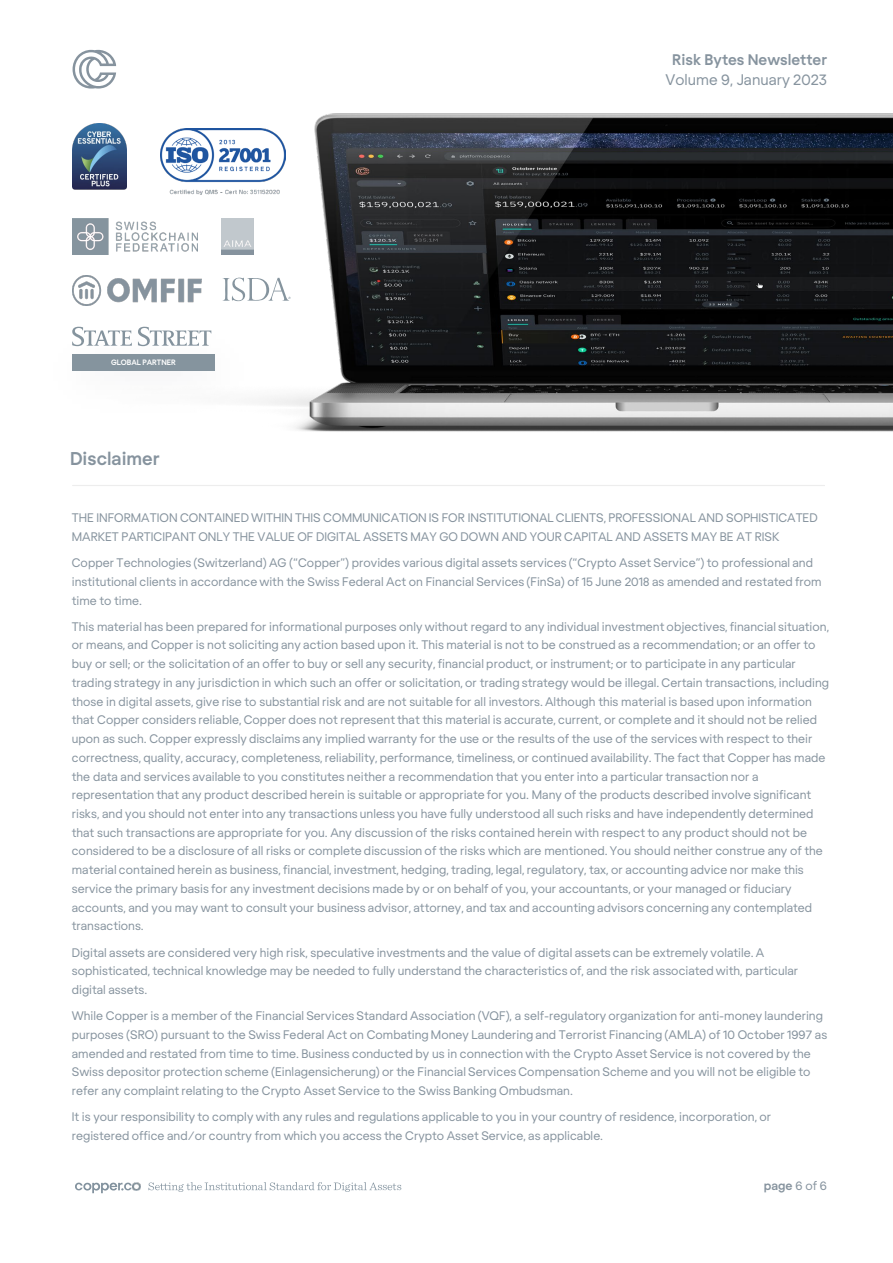
<style>
.page{position:relative;width:893px;height:1263px;background:#fff}
.page>*{position:absolute;margin:0;border:0;box-sizing:border-box;transform-origin:0 0}
.t1{font:700 18px "Regola Pro";color:#86939e}
.t2{font:700 15px "Regola Pro";color:#86939e}
.t3{font:15px "Regola Pro";color:#86939e}
.t4{font:12px/18.8px "Regola Pro";color:#86939e}
.t5{font:700 12px "Regola Pro";color:#86939e}
.t6{font:700 7.5px "Regola Pro";letter-spacing:-.005em;color:#fff}
.s1{font-weight:400}
</style>
<div class="page">
<svg style="left:72px;top:53px;width:9px;height:33px"></svg>
<svg style="left:75px;top:1182px;width:66px;height:11px"></svg>
<svg style="left:148px;top:1182px;width:253px;height:10px"></svg>
<img style="left:81px;top:49px;width:812px;height:383px">
<hr style="left:72px;top:485px;width:753px;height:1px;background:#ededed">
<img style="left:160px;top:128px;width:125px;height:67px">
<img style="left:72px;top:124px;width:55px;height:66px">
<img style="left:72px;top:276px;width:130px;height:29px">
<img style="left:81px;top:309px;width:193px;height:123px">
<img style="left:72px;top:310px;width:168px;height:122px">
<div style="left:72px;top:354px;width:142px;height:16px;background:#85949e"></div>
<img style="left:72px;top:218px;width:125px;height:37px">
<img style="left:222px;top:218px;width:31px;height:37px">
<svg style="left:223px;top:277px;width:67px;height:24px"></svg>
<p class="t6" style="left:111px;top:357px;width:66px">GLOBAL PARTNER</p>
<h1 class="t1" style="left:70px;top:446px;width:91px">Disclaimer</h1>
<p class="t2" style="left:672px;top:49px;width:156px">Risk Bytes Newsletter</p>
<p class="t3" style="left:665px;top:69px;width:163px">Volume 9, January 2023</p>
<p class="t4" style="left:72px;top:508px;width:747px">THE INFORMATION CONTAINED WITHIN THIS COMMUNICATION IS FOR INSTITUTIONAL CLIENTS, PROFESSIONAL AND SOPHISTICATED<br>MARKET PARTICIPANT ONLY THE VALUE OF DIGITAL ASSETS MAY GO DOWN AND YOUR CAPITAL AND ASSETS MAY BE AT RISK</p>
<p class="t4" style="left:72px;top:553px;width:751px">Copper Technologies (Switzerland) AG (“Copper”) provides various digital assets services (“Crypto Asset Service”) to professional and institutional clients in accordance with the Swiss Federal Act on Financial Services (FinSa) of 15 June 2018 as amended and restated from time to time.</p>
<p class="t4" style="left:72px;top:616px;width:759px">This material has been prepared for informational purposes only without regard to any individual investment objectives, financial situation, or means, and Copper is not soliciting any action based upon it. This material is not to be construed as a recommendation; or an offer to buy or sell; or the solicitation of an offer to buy or sell any security, financial product, or instrument; or to participate in any particular trading strategy in any jurisdiction in which such an offer or solicitation, or trading strategy would be illegal. Certain transactions, including those in digital assets, give rise to substantial risk and are not suitable for all investors. Although this material is based upon information that Copper considers reliable, Copper does not represent that this material is accurate, current, or complete and it should not be relied upon as such. Copper expressly disclaims any implied warranty for the use or the results of the use of the services with respect to their correctness, quality, accuracy, completeness, reliability, performance, timeliness, or continued availability. The fact that Copper has made the data and services available to you constitutes neither a recommendation that you enter into a particular transaction nor a representation that any product described herein is suitable or appropriate for you. Many of the products described involve significant risks, and you should not enter into any transactions unless you have fully understood all such risks and have independently determined that such transactions are appropriate for you. Any discussion of the risks contained herein with respect to any product should not be considered to be a disclosure of all risks or complete discussion of the risks which are mentioned. You should neither construe any of the material contained herein as business, financial, investment, hedging, trading, legal, regulatory, tax, or accounting advice nor make this service the primary basis for any investment decisions made by or on behalf of you, your accountants, or your managed or fiduciary accounts, and you may want to consult your business advisor, attorney, and tax and accounting advisors concerning any contemplated transactions.</p>
<p class="t4" style="left:72px;top:942px;width:728px">Digital assets are considered very high risk, speculative investments and the value of digital assets can be extremely volatile. A sophisticated, technical knowledge may be needed to fully understand the characteristics of, and the risk associated with, particular digital assets.</p>
<p class="t4" style="left:72px;top:1006px;width:757px">While Copper is a member of the Financial Services Standard Association (VQF), a self-regulatory organization for anti-money laundering purposes (SRO) pursuant to the Swiss Federal Act on Combating Money Laundering and Terrorist Financing (AMLA) of 10 October 1997 as amended and restated from time to time. Business conducted by us in connection with the Crypto Asset Service is not covered by the Swiss depositor protection scheme (Einlagensicherung) or the Financial Services Compensation Scheme and you will not be eligible to refer any complaint relating to the Crypto Asset Service to the Swiss Banking Ombudsman.</p>
<p class="t4" style="left:72px;top:1107px;width:701px">It is your responsibility to comply with any rules and regulations applicable to you in your country of residence, incorporation, or registered office and/or country from which you access the Crypto Asset Service, as applicable.</p>
<p class="t5" style="left:764px;top:1177px;width:65px">page <span class="s1">6 of 6</span></p>
</div>
